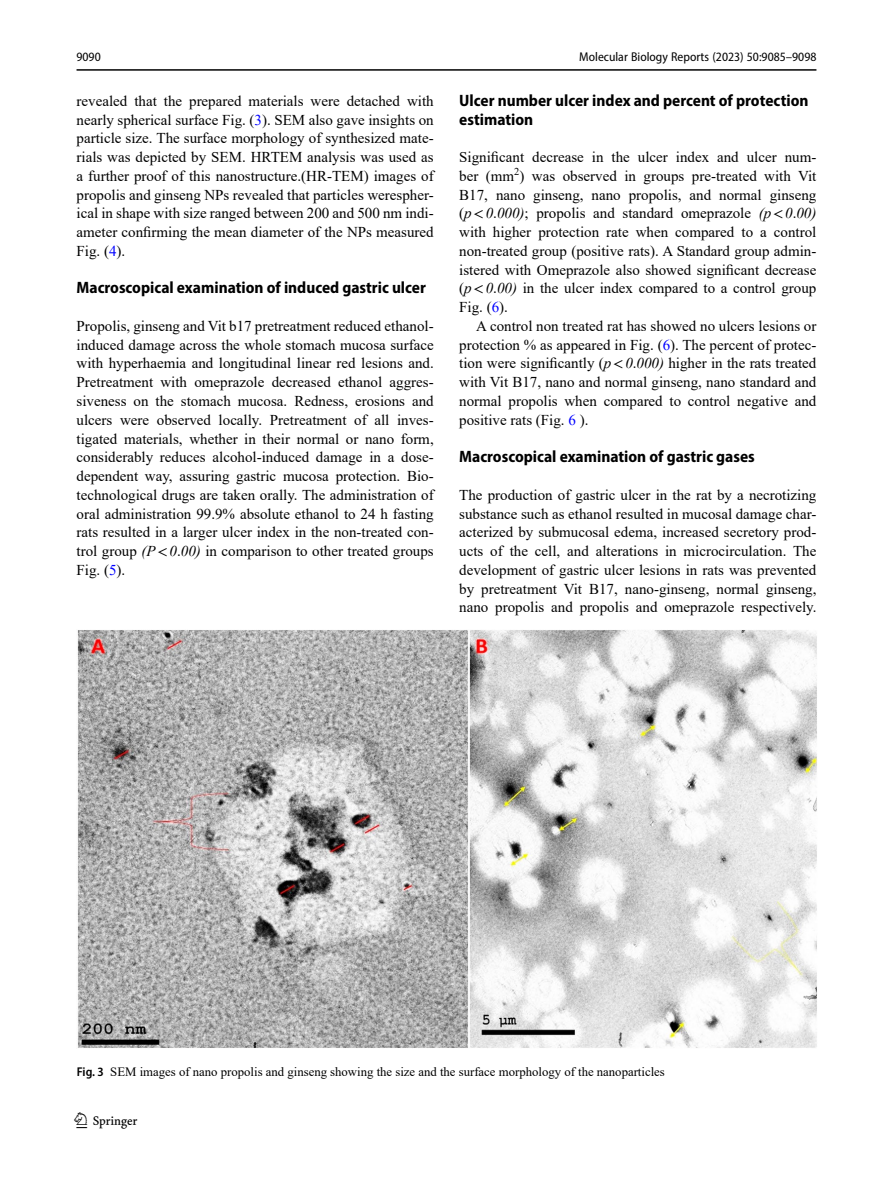
<style>
.page{position:relative;width:893px;height:1187px;background:#fff}
.page>*{position:absolute;margin:0;border:0;box-sizing:border-box;transform-origin:0 0}
.t1{font:22.5px "Springnew";color:#000}
.Head_2{font:700 semi-condensed 16.5px/18.8px "Myriad Pro";color:#000}
.Body_Text{font:15px/18.8px "Times New Roman";color:#000;text-align:justify}
.Body_Text_Indent{font:15px/18.8px "Times New Roman";color:#000;text-align:justify}
.Figure_Caption{font:12.75px "Times New Roman";color:#000}
.t2{font:semi-condensed 12.75px "Myriad Pro";color:#000}
.s1{color:#00f}
.s2{font-style:italic}
.s3{font-family:"STIX"}
.s4{font-family:"Myriad Pro";font-weight:600;font-stretch:semi-condensed}
</style>
<div class="page">
<hr style="left:77px;top:69px;width:739px;height:2px;background:#000">
<img style="left:77px;top:630px;width:740px;height:418px">
<p class="t2" style="left:77px;top:49px;width:26px">9090</p>
<p class="Body_Text" style="left:77px;top:91px;width:359px">revealed that the prepared materials were detached with nearly spherical surface Fig. (<span class="s1">3</span>). SEM also gave insights on particle size. The surface morphology of synthesized mate&shy;rials was depicted by SEM. HRTEM analysis was used as a further proof of this nanostructure.(HR-TEM) images of propolis and ginseng NPs revealed that particles werespher&shy;ical in shape with size ranged between 200 and 500 nm indi&shy;ameter confirming the mean diameter of the NPs measured Fig. (<span class="s1">4</span>).</p>
<p class="Head_2" style="left:77px;top:278px;width:351px">Macroscopical examination of induced gastric ulcer</p>
<p class="Body_Text" style="left:77px;top:316px;width:359px">Propolis, ginseng and Vit b17 pretreatment reduced ethanol&shy;induced damage across the whole stomach mucosa surface with hyperhaemia and longitudinal linear red lesions and.<br>Pretreatment with omeprazole decreased ethanol aggres&shy;siveness on the stomach mucosa. Redness, erosions and ulcers were observed locally. Pretreatment of all inves&shy;tigated materials, whether in their normal or nano form, considerably reduces alcohol-induced damage in a dose&shy;dependent way, assuring gastric mucosa protection. Bio&shy;technological drugs are taken orally. The administration of oral administration 99.9% absolute ethanol to 24 h fasting rats resulted in a larger ulcer index in the non-treated con&shy;trol group <span class="s2">(P</span><span class="s3">&lt;</span><span class="s2">0</span>.<span class="s2">00)</span> in comparison to other treated groups Fig. (<span class="s1">5</span>).</p>
<p class="t2" style="left:579px;top:49px;width:239px">Molecular Biology Reports (2023) 50:9085–9098</p>
<p class="Head_2" style="left:459px;top:90px;width:351px">Ulcer number ulcer index and percent of protection estimation</p>
<p class="Body_Text" style="left:459px;top:147px;width:359px">Significant decrease in the ulcer index and ulcer num&shy;ber (mm<sup>2</sup>) was observed in groups pre-treated with Vit B17, nano ginseng, nano propolis, and normal ginseng (<span class="s2">p</span><span class="s3">&lt;</span><span class="s2">0</span>.<span class="s2">000)</span>; propolis and standard omeprazole <span class="s2">(p</span><span class="s3">&lt;</span><span class="s2">0</span>.<span class="s2">00) </span>with higher protection rate when compared to a control non-treated group (positive rats). A Standard group admin&shy;istered with Omeprazole also showed significant decrease (<span class="s2">p</span><span class="s3">&lt;</span><span class="s2">0</span>.<span class="s2">00)</span> in the ulcer index compared to a control group Fig. (<span class="s1">6</span>).</p>
<p class="Body_Text_Indent" style="left:459px;top:316px;width:359px;text-indent:17px">A control non treated rat has showed no ulcers lesions or protection % as appeared in Fig. (<span class="s1">6</span>). The percent of protec&shy;tion were significantly (<span class="s2">p</span><span class="s3">&lt;</span><span class="s2">0</span>.<span class="s2">000)</span> higher in the rats treated with Vit B17, nano and normal ginseng, nano standard and normal propolis when compared to control negative and positive rats (Fig. <span class="s1">6</span> ).</p>
<p class="Head_2" style="left:459px;top:447px;width:297px">Macroscopical examination of gastric gases</p>
<p class="Body_Text" style="left:459px;top:485px;width:359px">The production of gastric ulcer in the rat by a necrotizing substance such as ethanol resulted in mucosal damage char&shy;acterized by submucosal edema, increased secretory prod&shy;ucts of the cell, and alterations in microcirculation. The development of gastric ulcer lesions in rats was prevented by pretreatment Vit B17, nano-ginseng, normal ginseng, nano propolis and propolis and omeprazole respectively.</p>
<p class="Figure_Caption" style="left:77px;top:1062px;width:589px"><span class="s4">Fig. 3</span> SEM images of nano propolis and ginseng showing the size and the surface morphology of the nanoparticles</p>
<h1 class="t1" style="left:77px;top:1107px;width:63px">1 3</h1>
</div>
